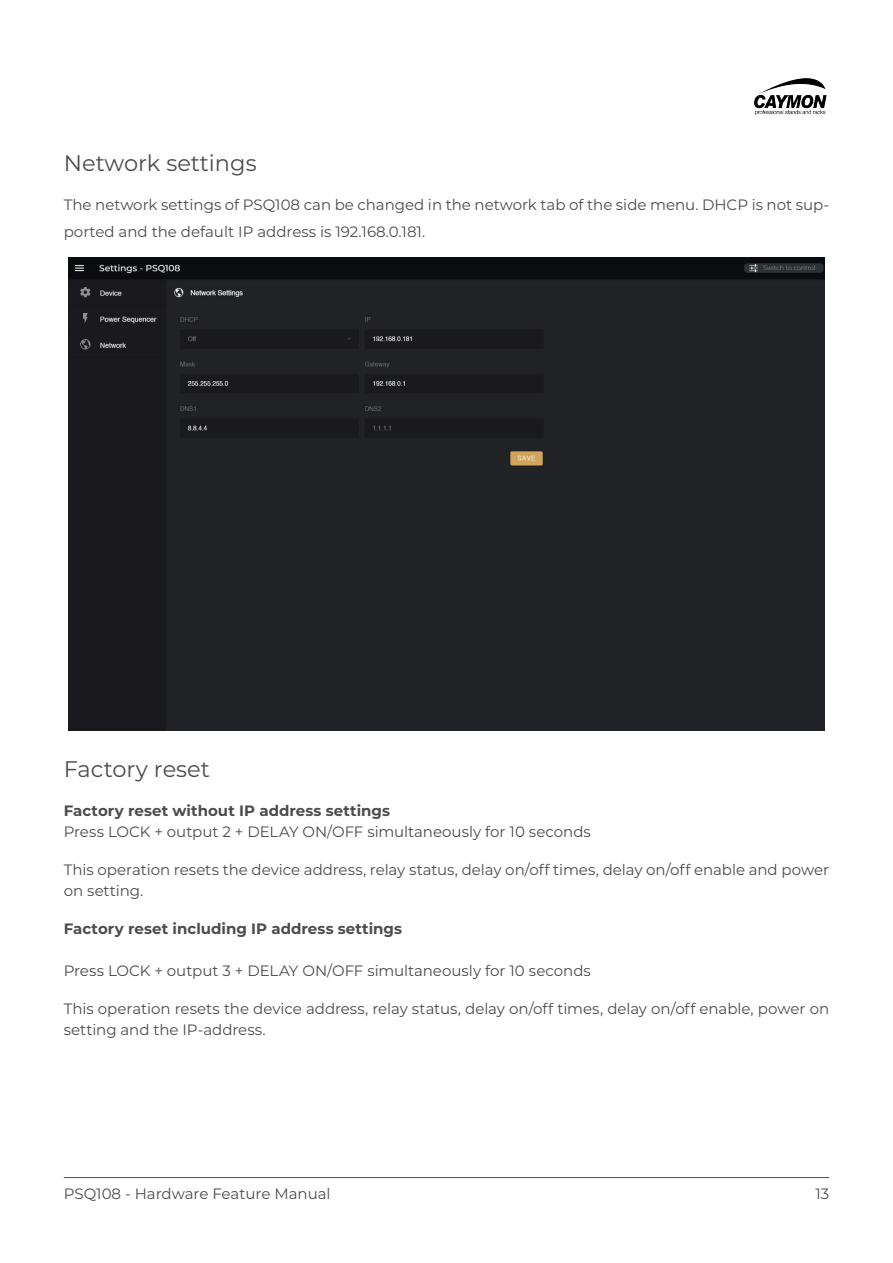
<style>
.page{position:relative;width:893px;height:1263px;background:#fff}
.page>*{position:absolute;margin:0;border:0;box-sizing:border-box;transform-origin:0 0}
.t1{font:22.5px "Montserrat";color:#4b4c4d}
.t2{font:15px/21px "Montserrat";color:#4b4c4d}
.t3{font:700 15px "Montserrat";letter-spacing:.005em;color:#4b4c4d}
</style>
<div class="page">
<hr style="left:64px;top:1177px;width:765px;height:1px;background:#4b4c4d">
<img style="left:754px;top:78px;width:73px;height:38px">
<div style="left:68px;top:258px;width:756px;height:472px;background:#212225"></div>
<h1 class="t1" style="left:64px;top:147px;width:194px">Network settings</h1>
<p class="t2" style="left:64px;top:190px;width:767px;line-height:27px">The network settings of PSQ108 can be changed in the network tab of the side menu. DHCP is not sup&shy;ported and the default IP address is 192.168.0.181.</p>
<h1 class="t1" style="left:64px;top:753px;width:148px">Factory reset</h1>
<p class="t3" style="left:64px;top:799px;width:328px">Factory reset without IP address settings</p>
<p class="t2" style="left:64px;top:820px;width:529px">Press LOCK + output 2 + DELAY ON/OFF simultaneously for 10 seconds</p>
<p class="t2" style="left:64px;top:858px;width:767px">This operation resets the device address, relay status, delay on/off times, delay on/off enable and power on setting.</p>
<p class="t3" style="left:64px;top:917px;width:340px">Factory reset including IP address settings</p>
<p class="t2" style="left:64px;top:959px;width:529px">Press LOCK + output 3 + DELAY ON/OFF simultaneously for 10 seconds</p>
<p class="t2" style="left:64px;top:997px;width:767px">This operation resets the device address, relay status, delay on/off times, delay on/off enable, power on setting and the IP-address.</p>
<p class="t2" style="left:64px;top:1183px;width:268px">PSQ108 - Hardware Feature Manual</p>
<p class="t2" style="left:815px;top:1183px;width:15px">13</p>
</div>
